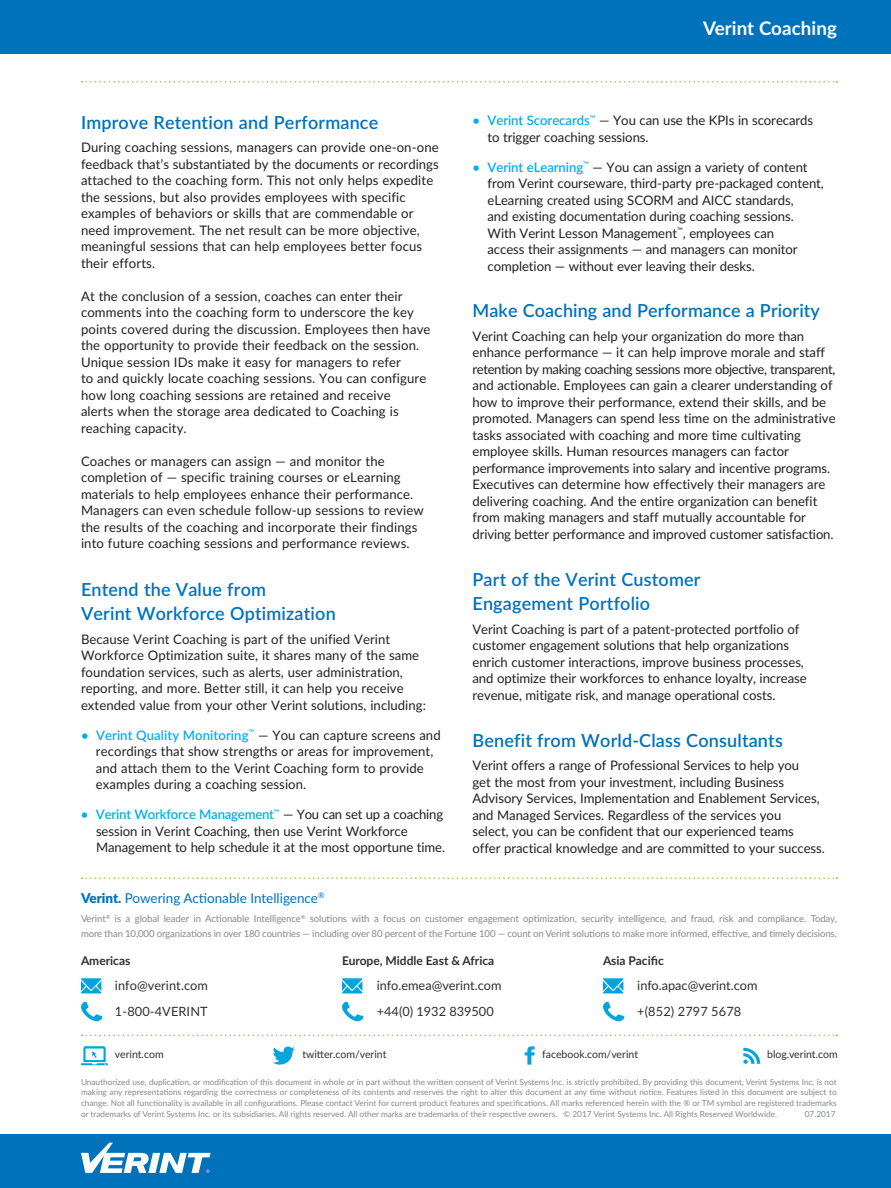
<style>
.page{position:relative;width:891px;height:1188px;background:#fff}
.page>*{position:absolute;margin:0;border:0;box-sizing:border-box;transform-origin:0 0}
.t1{font:700 18.75px "Lato";letter-spacing:.005em;color:#fff}
.t2{font:600 18px/24px "Lato";letter-spacing:.01em;color:#0072bc}
.t3{font:13.5px "Lato";color:#0072bc}
.t4{font:13.2px/16.5px "Lato";color:#231f20}
.t5{font:12.75px/25.5px "Lato";color:#312f30}
.t6{font:700 12px "Lato";color:#312f30}
.t7{font:10.5px "Lato";color:#312f30}
.t8{font:9.6px/15px "Lato";letter-spacing:-.01em;color:#86888b}
.t9{font:8.25px/10.6px "Lato";color:#86888b;text-align:justify}
.s1{font-weight:600;color:#00aeef}
.s2{font-weight:900}
</style>
<div class="page">
<div style="left:0;top:0;width:891px;height:54px;background:#0072bc"></div>
<div style="left:0;top:1134px;width:891px;height:54px;background:#0072bc"></div>
<svg style="left:82px;top:81px;width:755px;height:1px"></svg>
<svg style="left:81px;top:1143px;width:130px;height:30px"></svg>
<svg style="left:81px;top:1002px;width:21px;height:19px"></svg>
<svg style="left:81px;top:978px;width:20px;height:15px"></svg>
<svg style="left:82px;top:878px;width:755px;height:1px"></svg>
<svg style="left:82px;top:1035px;width:755px;height:1px"></svg>
<svg style="left:342px;top:1002px;width:21px;height:19px"></svg>
<svg style="left:342px;top:978px;width:20px;height:15px"></svg>
<svg style="left:603px;top:1002px;width:21px;height:19px"></svg>
<svg style="left:603px;top:978px;width:20px;height:15px"></svg>
<svg style="left:81px;top:1046px;width:27px;height:19px"></svg>
<svg style="left:273px;top:1047px;width:22px;height:18px"></svg>
<svg style="left:525px;top:1046px;width:10px;height:19px"></svg>
<svg style="left:743px;top:1048px;width:17px;height:16px"></svg>
<h1 class="t1" style="left:703px;top:14px;width:135px">Verint Coaching</h1>
<h2 class="t2" style="left:81px;top:110px;width:299px">Improve Retention and Performance</h2>
<p class="t4" style="left:81px;top:139px;width:359px">During coaching sessions, managers can provide one-on-one feedback that’s substantiated by the documents or recordings attached to the coaching form. This not only helps expedite the sessions, but also provides employees with specific examples of behaviors or skills that are commendable or need improvement. The net result can be more objective, meaningful sessions that can help employees better focus their efforts.</p>
<p class="t4" style="left:81px;top:287px;width:351px">At the conclusion of a session, coaches can enter their comments into the coaching form to underscore the key points covered during the discussion. Employees then have the opportunity to provide their feedback on the session.<br>Unique session IDs make it easy for managers to refer<br>to and quickly locate coaching sessions. You can configure how long coaching sessions are retained and receive<br>alerts when the storage area dedicated to Coaching is reaching capacity.</p>
<p class="t4" style="left:81px;top:452px;width:344px">Coaches or managers can assign — and monitor the completion of — specific training courses or eLearning materials to help employees enhance their performance.<br>Managers can even schedule follow-up sessions to review the results of the coaching and incorporate their findings into future coaching sessions and performance reviews.</p>
<h2 class="t2" style="left:81px;top:576px;width:256px">Entend the Value from<br>Verint Workforce Optimization</h2>
<p class="t4" style="left:81px;top:630px;width:347px">Because Verint Coaching is part of the unified Verint Workforce Optimization suite, it shares many of the same foundation services, such as alerts, user administration, reporting, and more. Better still, it can help you receive extended value from your other Verint solutions, including:</p>
<p class="t4" style="left:96px;top:726px;width:346px;text-indent:-15px"><span class="s1">• Verint Quality Monitoring</span><sup>™</sup> — You can capture screens and recordings that show strengths or areas for improvement, and attach them to the Verint Coaching form to provide examples during a coaching session.</p>
<p class="t4" style="left:96px;top:806px;width:351px;text-indent:-15px"><span class="s1">• Verint Workforce Management</span><sup>™</sup> — You can set up a coaching session in Verint Coaching, then use Verint Workforce<br>Management to help schedule it at the most opportune time.</p>
<p class="t4" style="left:488px;top:112px;width:327px;text-indent:-15px"><span class="s1">• Verint Scorecards</span><sup>™</sup> — You can use the KPIs in scorecards to trigger coaching sessions.</p>
<p class="t4" style="left:487px;top:158px;width:338px;text-indent:-15px"><span class="s1">• Verint eLearning</span><sup>™</sup> — You can assign a variety of content from Verint courseware, third-party pre-packaged content, eLearning created using SCORM and AICC standards,<br>and existing documentation during coaching sessions.<br>With Verint Lesson Management<sup>™</sup>, employees can<br>access their assignments — and managers can monitor completion — without ever leaving their desks.</p>
<h2 class="t2" style="left:472px;top:298px;width:349px">Make Coaching and Performance a Priority</h2>
<p class="t4" style="left:472px;top:327px;width:365px">Verint Coaching can help your organization do more than enhance performance — it can help improve morale and staff retention by making coaching sessions more objective, transparent, and actionable. Employees can gain a clearer understanding of how to improve their performance, extend their skills, and be promoted. Managers can spend less time on the administrative tasks associated with coaching and more time cultivating employee skills. Human resources managers can factor performance improvements into salary and incentive programs.<br>Executives can determine how effectively their managers are delivering coaching. And the entire organization can benefit from making managers and staff mutually accountable for driving better performance and improved customer satisfaction.</p>
<h2 class="t2" style="left:472px;top:566px;width:230px">Part of the Verint Customer<br>Engagement Portfolio</h2>
<p class="t4" style="left:472px;top:620px;width:336px">Verint Coaching is part of a patent-protected portfolio of customer engagement solutions that help organizations enrich customer interactions, improve business processes, and optimize their workforces to enhance loyalty, increase revenue, mitigate risk, and manage operational costs.</p>
<h2 class="t2" style="left:472px;top:728px;width:312px">Benefit from World-Class Consultants</h2>
<p class="t4" style="left:472px;top:757px;width:354px">Verint offers a range of Professional Services to help you<br>get the most from your investment, including Business Advisory Services, Implementation and Enablement Services, and Managed Services. Regardless of the services you<br>select, you can be confident that our experienced teams offer practical knowledge and are committed to your success.</p>
<p class="t3" style="left:81px;top:888px;width:245px"><span class="s2">Verint.</span> Powering Actionable Intelligence<sup>®</sup></p>
<p class="t8" style="left:81px;top:911px;width:757px">Verint<sup>®</sup> is a global leader in Actionable Intelligence<sup>®</sup> solutions with a focus on customer engagement optimization, security intelligence, and fraud, risk and compliance. Today, more than 10,000 organizations in over 180 countries — including over 80 percent of the Fortune 100 — count on Verint solutions to make more informed, effective, and timely decisions.</p>
<p class="t6" style="left:81px;top:952px;width:51px">Americas</p>
<p class="t6" style="left:342px;top:952px;width:154px">Europe, Middle East &amp; Africa</p>
<p class="t6" style="left:603px;top:952px;width:62px">Asia Pacific</p>
<p class="t5" style="left:115px;top:972px;width:95px">info@verint.com<br>1-800-4VERINT</p>
<p class="t5" style="left:377px;top:972px;width:126px">info.emea@verint.com +44(0) 1932 839500</p>
<p class="t5" style="left:637px;top:972px;width:122px">info.apac@verint.com +(852) 2797 5678</p>
<p class="t7" style="left:115px;top:1047px;width:50px">verint.com</p>
<p class="t7" style="left:302px;top:1047px;width:86px">twitter.com/verint</p>
<p class="t7" style="left:542px;top:1047px;width:97px">facebook.com/verint</p>
<p class="t7" style="left:767px;top:1047px;width:72px">blog.verint.com</p>
<p class="t9" style="left:81px;top:1076px;width:757px">Unauthorized use, duplication, or modification of this document in whole or in part without the written consent of Verint Systems Inc. is strictly prohibited. By providing this document, Verint Systems Inc. is not making any representations regarding the correctness or completeness of its contents and reserves the right to alter this document at any time without notice. Features listed in this document are subject to change. Not all functionality is available in all configurations. Please contact Verint for current product features and specifications. All marks referenced herein with the ® or TM symbol are registered trademarks or trademarks of Verint Systems Inc. or its subsidiaries. All rights reserved. All other marks are trademarks of their respective owners. © 2017 Verint Systems Inc. All Rights Reserved Worldwide.</p>
<p class="t9" style="left:805px;top:1108px;width:32px">07.2017</p>
</div>
